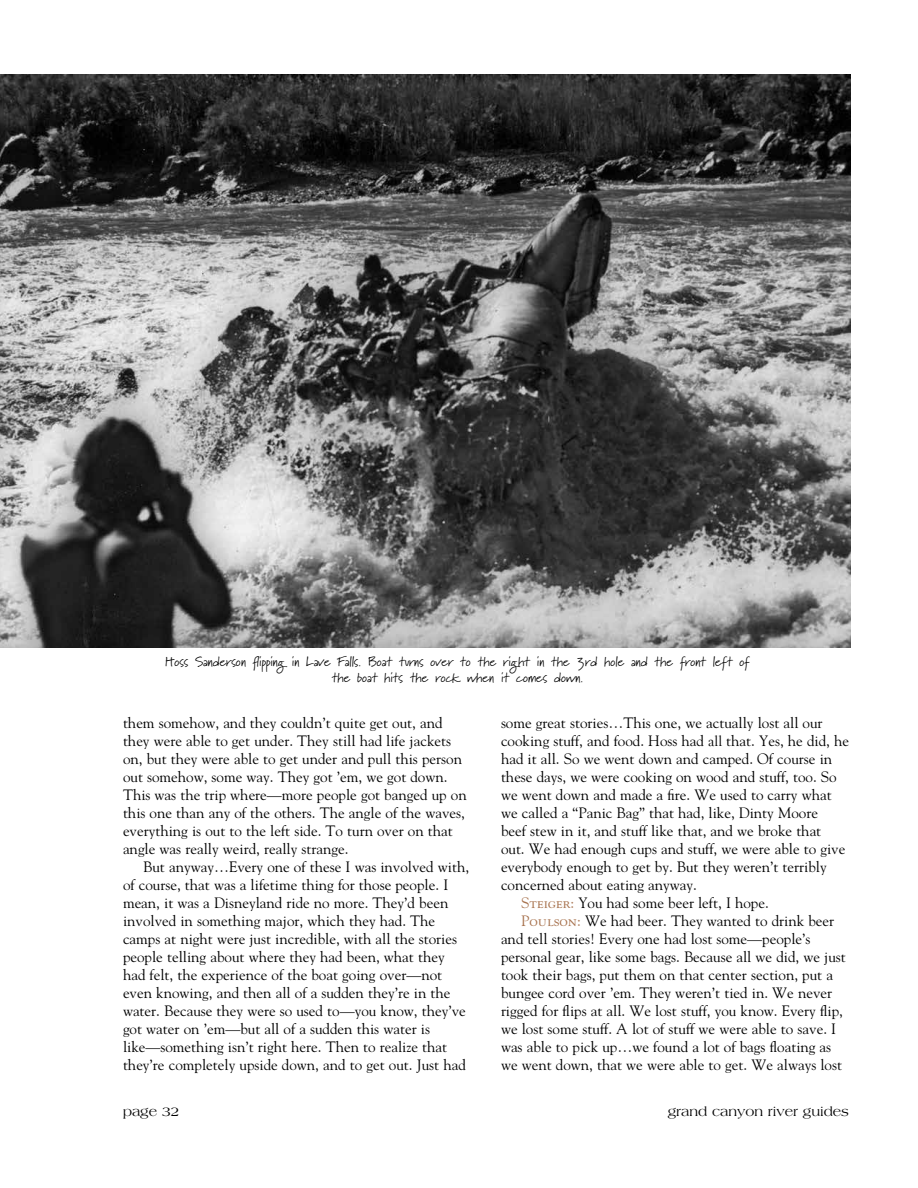
<style>
.page{position:relative;width:918px;height:1188px;background:#fff}
.page>*{position:absolute;margin:0;border:0;box-sizing:border-box;transform-origin:0 0}
.t1{font:15px/18px "Goudy";color:#000}
.t2{font:13.5px/16.2px "Marydale";color:#000;text-align:center}
.t3{font:13.5px "Americana";color:#000}
.s1{font-family:"Goudy Old Style T"}
.s2{font-family:"Goudy SC";color:#a8734f}
</style>
<div class="page">
<img style="left:0;top:74px;width:850px;height:574px">
<p class="t2" style="left:166px;top:653px;width:585px">Hoss Sanderson flipping in Lave Falls. Boat turns over to the right in the 3rd hole and the front left of the boat hits the rock when it comes down.</p>
<p class="t1" style="left:123px;top:713px;width:345px">them somehow, and they couldn’t quite get out, and they were able to get under. They still had life jackets on, but they were able to get under and pull this person out somehow, some way. They got ’em, we got down.<br>This was the trip where—more people got banged up on this one than any of the others. The angle of the waves, everything is out to the left side. To turn over on that angle was really weird, really strange.</p>
<p class="t1" style="left:123px;top:857px;width:348px;text-indent:20px">But anyway…Every one of these I was involved with, of course, that was a lifetime thing for those people. I mean, it was a Disneyland ride no more. They’d been involved in something major, which they had. The camps at night were just incredible, with all the stories people telling about where they had been, what they had felt, the experience of the boat going over—not even knowing, and then all of a sudden they’re in the water. Because they were so used to—you know, they’ve got water on ’em—but all of a sudden this water is like—something isn’t right here. Then to realize that they’re completely upside down, and to get out. Just had</p>
<p class="t1" style="left:501px;top:713px;width:323px">some great stories…This one, we actually lost all our</p>
<p class="t1" style="left:501px;top:731px;width:350px">cooking stuff, and food. Hoss had <span class="s1">all</span> that. Yes, he did, he</p>
<p class="t1" style="left:501px;top:749px;width:333px">had it all. So we went down and camped. Of course in</p>
<p class="t1" style="left:501px;top:767px;width:337px">these days, we were cooking on wood and stuff, too. So</p>
<p class="t1" style="left:501px;top:785px;width:332px">we went down and made a fire. We used to carry what</p>
<p class="t1" style="left:501px;top:803px;width:319px">we called a “Panic Bag” that had, like, Dinty Moore</p>
<p class="t1" style="left:501px;top:821px;width:322px">beef stew in it, and stuff like that, and we broke that</p>
<p class="t1" style="left:501px;top:839px;width:346px">out. We had enough cups and stuff, we were able to give</p>
<p class="t1" style="left:501px;top:857px;width:327px">everybody enough to get by. But they weren’t terribly</p>
<p class="t1" style="left:501px;top:875px;width:198px">concerned about eating anyway.</p>
<p class="t1" style="left:521px;top:893px;width:249px"><span class="s2">Steiger:</span> You had some beer left, I hope.</p>
<p class="t1" style="left:521px;top:911px;width:314px"><span class="s2">Poulson:</span> We had beer. They wanted to drink beer</p>
<p class="t1" style="left:501px;top:929px;width:311px">and tell stories! Every one had lost some—people’s</p>
<p class="t1" style="left:501px;top:947px;width:346px">personal gear, like some bags. Because all we did, we just</p>
<p class="t1" style="left:501px;top:965px;width:333px">took their bags, put them on that center section, put a</p>
<p class="t1" style="left:501px;top:983px;width:333px">bungee cord over ’em. They weren’t tied in. We never</p>
<p class="t1" style="left:501px;top:1001px;width:343px">rigged for flips at all. We lost stuff, you know. Every flip,</p>
<p class="t1" style="left:501px;top:1019px;width:337px">we lost some stuff. A lot of stuff we were able to save. I</p>
<p class="t1" style="left:501px;top:1037px;width:332px">was able to pick up…we found a lot of bags floating as</p>
<p class="t1" style="left:501px;top:1055px;width:343px">we went down, that we were able to get. We always lost</p>
<p class="t3" style="left:123px;top:1104px;width:58px">page 32</p>
<p class="t3" style="left:668px;top:1104px;width:183px">grand canyon river guides</p>
</div>
